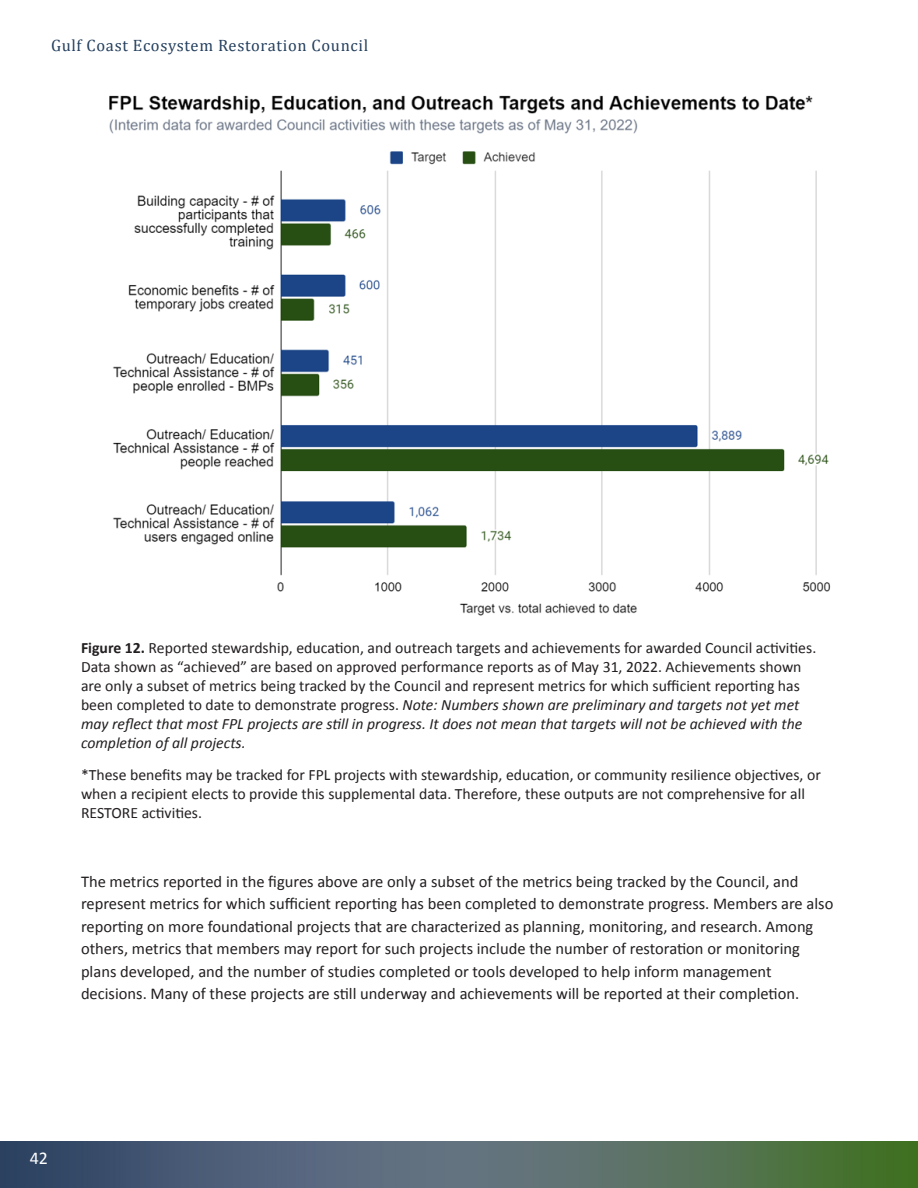
<style>
.page{position:relative;width:918px;height:1188px;background:#fff}
.page>*{position:absolute;margin:0;border:0;box-sizing:border-box;transform-origin:0 0}
.t1{font:18px "Calibri";color:#fff}
.Body_Text{font:16.5px/22.5px "Calibri";color:#231f20}
.t2{font:16.5px "Cambria";letter-spacing:.04em;color:#25405e}
.Figure_Caption{font:15.75px/18.9px "Calibri";color:#231f20}
.s1{font-weight:700}
.s2{font-style:italic}
</style>
<div class="page">
<img style="left:0;top:1141px;width:918px;height:47px">
<img style="left:109px;top:95px;width:722px;height:521px">
<p class="t2" style="left:51px;top:36px;width:319px">Gulf Coast Ecosystem Restoration Council</p>
<p class="Figure_Caption" style="left:81px;top:639px;width:737px"><span class="s1">Figure 12.</span> Reported stewardship, education, and outreach targets and achievements for awarded Council activities.<br>Data shown as “achieved” are based on approved performance reports as of May 31, 2022. Achievements shown are only a subset of metrics being tracked by the Council and represent metrics for which sufficient reporting has been completed to date to demonstrate progress. <span class="s2">Note: Numbers shown are preliminary and targets not yet met may reflect that most FPL projects are still in progress. It does not mean that targets will not be achieved with the completion of all projects.</span></p>
<p class="Figure_Caption" style="left:81px;top:766px;width:741px">*These benefits may be tracked for FPL projects with stewardship, education, or community resilience objectives, or when a recipient elects to provide this supplemental data. Therefore, these outputs are not comprehensive for all<br>RESTORE activities.</p>
<p class="Body_Text" style="left:81px;top:870px;width:754px">The metrics reported in the figures above are only a subset of the metrics being tracked by the Council, and represent metrics for which sufficient reporting has been completed to demonstrate progress. Members are also reporting on more foundational projects that are characterized as planning, monitoring, and research. Among others, metrics that members may report for such projects include the number of restoration or monitoring plans developed, and the number of studies completed or tools developed to help inform management decisions. Many of these projects are still underway and achievements will be reported at their completion.</p>
<p class="t1" style="left:30px;top:1147px;width:20px">42</p>
</div>
